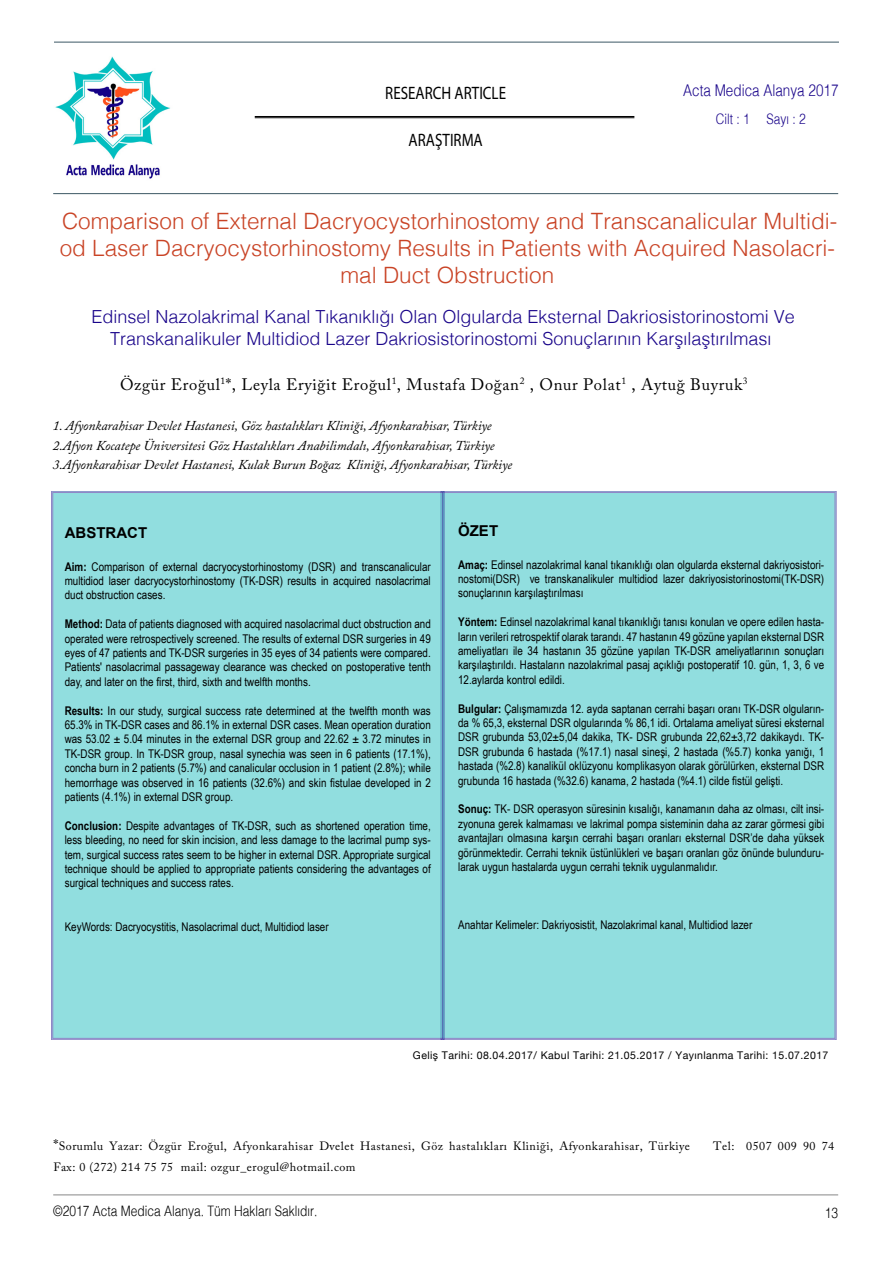
<style>
.page{position:relative;width:893px;height:1263px;background:#fff}
.page>*{position:absolute;margin:0;border:0;box-sizing:border-box;transform-origin:0 0}
.t1{font:300 22.5px/27px "Helvetica";color:#c94325;text-align:center}
.t2{font:300 18px/21.6px "Helvetica";color:#19048a;text-align:center}
.t3{font:18px "Myriad Pro";color:#000;scale:.83 1}
.Ana_Metin_Al__ActaMe{font:16.5px "Adobe Caslon Pro";letter-spacing:.04em;color:#000}
.t4{font:300 16.2px "Helv";color:#19048a;scale:.83 1}
.t5{font:700 15px "Arial";color:#000}
.t6{font:300 14.4px "Helv";color:#000;scale:.83 1}
.t7{font:300 14.4px "Helv";color:#19048a;scale:.83 1}
.Kurumlar{font:italic 13.5px "Adobe Caslon Pro";color:#000}
.Özet_Metin_Al__ActaM{font:12px/14.4px "Arial Narrow";color:#000;text-align:justify}
.Ana_Metin_Al__ActaMe-2{font:12px "Adobe Caslon Pro";letter-spacing:.04em;color:#000}
.Ana_Metin_Al__ActaMe-3{font:10.65px "Helvetica Neue";letter-spacing:.04em;color:#000}
.s1{font-weight:700}
.s2{font-size:15px}
</style>
<div class="page">
<hr style="left:54px;top:42px;width:785px;height:1px;background:#3c5764">
<hr style="left:53px;top:193px;width:785px;height:1px;background:#3c5764">
<hr style="left:53px;top:1194px;width:785px;height:1px;background:#000">
<img style="left:55px;top:56px;width:115px;height:123px">
<hr style="left:255px;top:116px;width:379px;height:1px;background:#000">
<hr style="left:255px;top:117px;width:379px;height:1px;background:#000">
<div style="left:444px;top:491px;width:392px;height:549px;background:#91dedf"></div>
<div style="left:51px;top:491px;width:393px;height:549px;background:#91dedf"></div>
<p class="t3" style="left:385px;top:82px;width:147px">RESEARCH ARTICLE</p>
<p class="t3" style="left:409px;top:129px;width:91px">ARAŞTIRMA</p>
<h3 class="t4" style="left:683px;top:80px;width:189px">Acta Medica Alanya 2017</h3>
<p class="t7" style="left:716px;top:110px;width:110px">Cilt : 1 Sayı : 2</p>
<p class="t1" style="left:60px;top:205px;width:779px">Comparison of External Dacryocystorhinostomy and Transcanalicular Multidi&shy;od Laser Dacryocystorhinostomy Results in Patients with Acquired Nasolacri&shy;mal Duct Obstruction</p>
<p class="t2" style="left:92px;top:304px;width:705px">Edinsel Nazolakrimal Kanal Tıkanıklığı Olan Olgularda Eksternal Dakriosistorinostomi Ve<br>Transkanalikuler Multidiod Lazer Dakriosistorinostomi Sonuçlarının Karşılaştırılması</p>
<p class="Ana_Metin_Al__ActaMe" style="left:120px;top:374px;width:629px">Özgür Eroğul<sup>1</sup>*, Leyla Eryiğit Eroğul<sup>1</sup>, Mustafa Doğan<sup>2</sup> , Onur Polat<sup>1</sup> , Aytuğ Buyruk<sup>3</sup></p>
<p class="Kurumlar" style="left:53px;top:418px;width:440px">1. Afyonkarahisar Devlet Hastanesi, Göz hastalıkları Kliniği, Afyonkarahisar, Türkiye</p>
<p class="Kurumlar" style="left:53px;top:437px;width:443px">2.Afyon Kocatepe Üniversitesi Göz Hastalıkları Anabilimdalı, Afyonkarahisar, Türkiye</p>
<p class="Kurumlar" style="left:53px;top:456px;width:461px">3.Afyonkarahisar Devlet Hastanesi, Kulak Burun Boğaz Kliniği, Afyonkarahisar, Türkiye</p>
<p class="t5" style="left:65px;top:523px;width:84px">ABSTRACT</p>
<p class="Özet_Metin_Al__ActaM" style="left:65px;top:559px;width:368px"><span class="s1">Aim:</span> Comparison of external dacryocystorhinostomy (DSR) and transcanalicular multidiod laser dacryocystorhinostomy (TK-DSR) results in acquired nasolacrimal duct obstruction cases.</p>
<p class="Özet_Metin_Al__ActaM" style="left:65px;top:616px;width:368px"><span class="s1">Method:</span> Data of patients diagnosed with acquired nasolacrimal duct obstruction and operated were retrospectively screened. The results of external DSR surgeries in 49 eyes of 47 patients and TK-DSR surgeries in 35 eyes of 34 patients were compared.<br>Patients' nasolacrimal passageway clearance was checked on postoperative tenth day, and later on the first, third, sixth and twelfth months.</p>
<p class="Özet_Metin_Al__ActaM" style="left:65px;top:703px;width:368px"><span class="s1">Results:</span> In our study, surgical success rate determined at the twelfth month was 65.3% in TK-DSR cases and 86.1% in external DSR cases. Mean operation duration was 53.02 ± 5.04 minutes in the external DSR group and 22.62 ± 3.72 minutes in TK-DSR group. In TK-DSR group, nasal synechia was seen in 6 patients (17.1%), concha burn in 2 patients (5.7%) and canalicular occlusion in 1 patient (2.8%); while hemorrhage was observed in 16 patients (32.6%) and skin fistulae developed in 2 patients (4.1%) in external DSR group.</p>
<p class="Özet_Metin_Al__ActaM" style="left:65px;top:818px;width:368px"><span class="s1">Conclusion:</span> Despite advantages of TK-DSR, such as shortened operation time, less bleeding, no need for skin incision, and less damage to the lacrimal pump sys&shy;tem, surgical success rates seem to be higher in external DSR. Appropriate surgical technique should be applied to appropriate patients considering the advantages of surgical techniques and success rates.</p>
<p class="Özet_Metin_Al__ActaM" style="left:65px;top:919px;width:265px">KeyWords: Dacryocystitis, Nasolacrimal duct, Multidiod laser</p>
<p class="t5" style="left:458px;top:521px;width:42px">ÖZET</p>
<p class="Özet_Metin_Al__ActaM" style="left:458px;top:557px;width:368px"><span class="s1">Amaç:</span> Edinsel nazolakrimal kanal tıkanıklığı olan olgularda eksternal dakriyosistori&shy;nostomi(DSR) ve transkanalikuler multidiod lazer dakriyosistorinostomi(TK-DSR) sonuçlarının karşılaştırılması</p>
<p class="Özet_Metin_Al__ActaM" style="left:458px;top:614px;width:368px"><span class="s1">Yöntem:</span> Edinsel nazolakrimal kanal tıkanıklığı tanısı konulan ve opere edilen hasta&shy;ların verileri retrospektif olarak tarandı. 47 hastanın 49 gözüne yapılan eksternal DSR ameliyatları ile 34 hastanın 35 gözüne yapılan TK-DSR ameliyatlarının sonuçları karşılaştırıldı. Hastaların nazolakrimal pasaj açıklığı postoperatif 10. gün, 1, 3, 6 ve 12.aylarda kontrol edildi.</p>
<p class="Özet_Metin_Al__ActaM" style="left:458px;top:701px;width:368px"><span class="s1">Bulgular:</span> Çalışmamızda 12. ayda saptanan cerrahi başarı oranı TK-DSR olguların&shy;da % 65,3, eksternal DSR olgularında % 86,1 idi. Ortalama ameliyat süresi eksternal DSR grubunda 53,02±5,04 dakika, TK- DSR grubunda 22,62±3,72 dakikaydı. TK-DSR grubunda 6 hastada (%17.1) nasal sineşi, 2 hastada (%5.7) konka yanığı, 1 hastada (%2.8) kanalikül oklüzyonu komplikasyon olarak görülürken, eksternal DSR grubunda 16 hastada (%32.6) kanama, 2 hastada (%4.1) cilde fistül gelişti.</p>
<p class="Özet_Metin_Al__ActaM" style="left:458px;top:801px;width:368px"><span class="s1">Sonuç:</span> TK- DSR operasyon süresinin kısalığı, kanamanın daha az olması, cilt insi&shy;zyonuna gerek kalmaması ve lakrimal pompa sisteminin daha az zarar görmesi gibi avantajları olmasına karşın cerrahi başarı oranları eksternal DSR’de daha yüksek görünmektedir. Cerrahi teknik üstünlükleri ve başarı oranları göz önünde bulunduru&shy;larak uygun hastalarda uygun cerrahi teknik uygulanmalıdır.</p>
<p class="Özet_Metin_Al__ActaM" style="left:458px;top:917px;width:296px">Anahtar Kelimeler: Dakriyosistit, Nazolakrimal kanal, Multidiod lazer</p>
<p class="Ana_Metin_Al__ActaMe-3" style="left:413px;top:1048px;width:417px">Geliş Tarihi: 08.04.2017/ Kabul Tarihi: 21.05.2017 / Yayınlanma Tarihi: 15.07.2017</p>
<p class="Ana_Metin_Al__ActaMe-2" style="left:53px;top:1139px;width:638px"><span class="s2">*</span>Sorumlu Yazar: Özgür Eroğul, Afyonkarahisar Dvelet Hastanesi, Göz hastalıkları Kliniği, Afyonkarahisar, Türkiye</p>
<p class="Ana_Metin_Al__ActaMe-2" style="left:713px;top:1139px;width:122px">Tel: 0507 009 90 74</p>
<p class="Ana_Metin_Al__ActaMe-2" style="left:53px;top:1160px;width:304px">Fax: 0 (272) 214 75 75 mail: ozgur_erogul@hotmail.com</p>
<p class="t6" style="left:53px;top:1202px;width:320px">©2017 Acta Medica Alanya. Tüm Hakları Saklıdır.</p>
<p class="t6" style="left:825px;top:1204px;width:18px">13</p>
</div>
